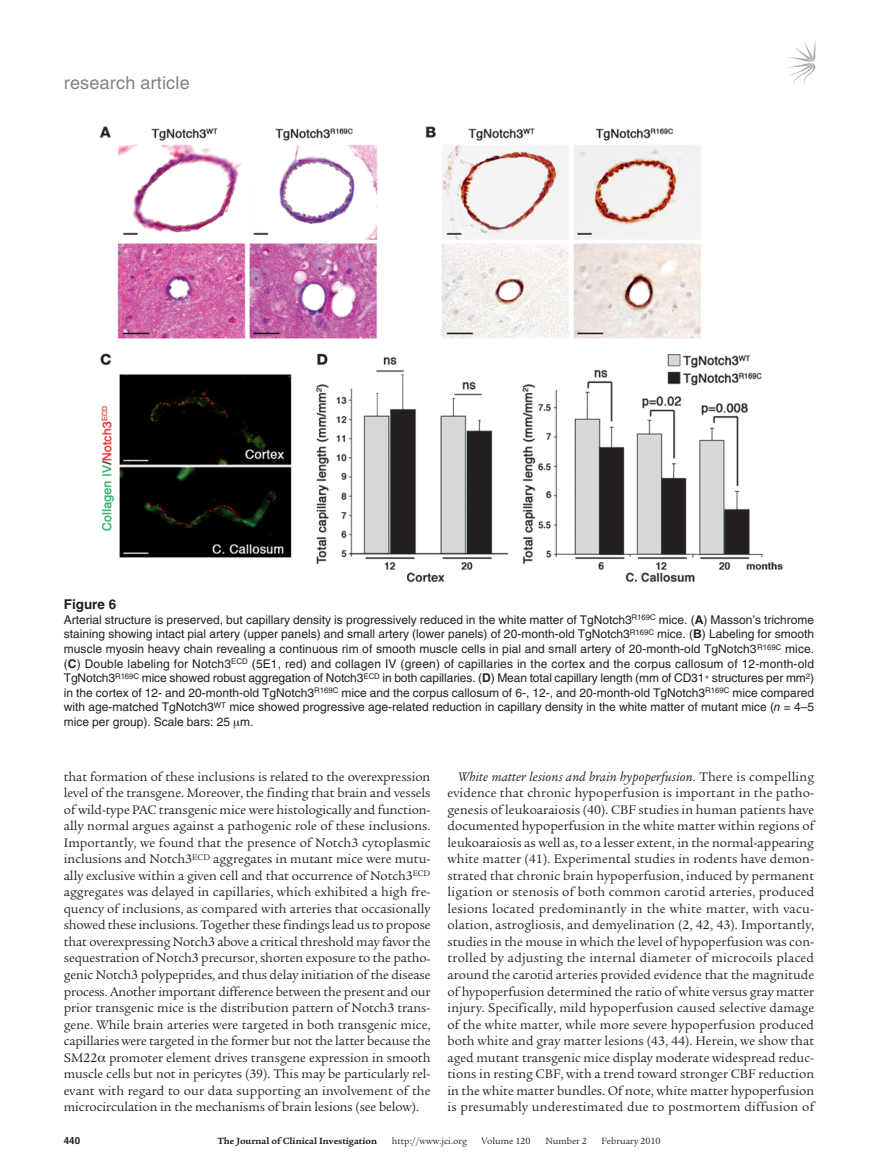
<style>
.page{position:relative;width:878px;height:1174px;background:#fff}
.page>*{position:absolute;margin:0;border:0;box-sizing:border-box;transform-origin:0 0}
.t1{font:18px "Helvetica LT Std";letter-spacing:.01em;color:#808285}
.t2{font:13.5px/16.5px "Legacy Serif Std";letter-spacing:.005em;color:#231f20;text-align:justify}
.t3{font:700 13.5px "Helvetica LT Std";color:#231f20}
.t4{font:12px/14.7px "Helvetica LT Std";color:#231f20;text-align:justify}
.t5{font:9.75px "Legacy Serif Std";color:#231f20}
.t6{font:700 9.75px "Legacy Serif Std";color:#231f20}
.t7{font:700 9.75px "Helvetica LT Std";color:#231f20}
.s1{font-weight:700}
.s2{font-style:italic}
</style>
<div class="page">
<svg style="left:789px;top:41px;width:26px;height:44px"></svg>
<img style="left:99px;top:126px;width:684px;height:457px">
<h1 class="t1" style="left:64px;top:72px;width:127px">research article</h1>
<p class="t3" style="left:64px;top:596px;width:54px">Figure 6</p>
<p class="t4" style="left:64px;top:612px;width:751px">Arterial structure is preserved, but capillary density is progressively reduced in the white matter of TgNotch3<sup>R169C</sup> mice. (<span class="s1">A</span>) Masson’s trichrome staining showing intact pial artery (upper panels) and small artery (lower panels) of 20-month-old TgNotch3<sup>R169C</sup> mice. (<span class="s1">B</span>) Labeling for smooth muscle myosin heavy chain revealing a continuous rim of smooth muscle cells in pial and small artery of 20-month-old TgNotch3<sup>R169C</sup> mice. (<span class="s1">C</span>) Double labeling for Notch3<sup>ECD</sup> (5E1, red) and collagen IV (green) of capillaries in the cortex and the corpus callosum of 12-month-old TgNotch3<sup>R169C</sup> mice showed robust aggregation of Notch3<sup>ECD</sup> in both capillaries. (<span class="s1">D</span>) Mean total capillary length (mm of CD31<sup>+</sup> structures per mm<sup>2</sup>) in the cortex of 12- and 20-month-old TgNotch3<sup>R169C</sup> mice and the corpus callosum of 6-, 12-, and 20-month-old TgNotch3<sup>R169C</sup> mice compared with age-matched TgNotch3<sup>WT</sup> mice showed progressive age-related reduction in capillary density in the white matter of mutant mice (<span class="s2">n</span> = 4–5 mice per group). Scale bars: 25 m.</p>
<p class="t2" style="left:64px;top:768px;width:368px">that formation of these inclusions is related to the overexpression level of the transgene. Moreover, the finding that brain and vessels of wild-type PAC transgenic mice were histologically and function&shy;ally normal argues against a pathogenic role of these inclusions.<br>Importantly, we found that the presence of Notch3 cytoplasmic inclusions and Notch3<sup>ECD</sup> aggregates in mutant mice were mutu&shy;ally exclusive within a given cell and that occurrence of Notch3<sup>ECD </sup>aggregates was delayed in capillaries, which exhibited a high fre&shy;quency of inclusions, as compared with arteries that occasionally showed these inclusions. Together these findings lead us to propose that overexpressing Notch3 above a critical threshold may favor the sequestration of Notch3 precursor, shorten exposure to the patho&shy;genic Notch3 polypeptides, and thus delay initiation of the disease process. Another important difference between the present and our prior transgenic mice is the distribution pattern of Notch3 trans&shy;gene. While brain arteries were targeted in both transgenic mice, capillaries were targeted in the former but not the latter because the SM22 promoter element drives transgene expression in smooth muscle cells but not in pericytes (39). This may be particularly rel&shy;evant with regard to our data supporting an involvement of the microcirculation in the mechanisms of brain lesions (see below).</p>
<p class="t2" style="left:447px;top:768px;width:368px;text-indent:11px"><span class="s2">White matter lesions and brain hypoperfusion</span>. There is compelling evidence that chronic hypoperfusion is important in the patho&shy;genesis of leukoaraiosis (40). CBF studies in human patients have documented hypoperfusion in the white matter within regions of leukoaraiosis as well as, to a lesser extent, in the normal-appearing white matter (41). Experimental studies in rodents have demon&shy;strated that chronic brain hypoperfusion, induced by permanent ligation or stenosis of both common carotid arteries, produced lesions located predominantly in the white matter, with vacu&shy;olation, astrogliosis, and demyelination (2, 42, 43). Importantly, studies in the mouse in which the level of hypoperfusion was con&shy;trolled by adjusting the internal diameter of microcoils placed around the carotid arteries provided evidence that the magnitude of hypoperfusion determined the ratio of white versus gray matter injury. Specifically, mild hypoperfusion caused selective damage of the white matter, while more severe hypoperfusion produced both white and gray matter lesions (43, 44). Herein, we show that aged mutant transgenic mice display moderate widespread reduc&shy;tions in resting CBF, with a trend toward stronger CBF reduction in the white matter bundles. Of note, white matter hypoperfusion is presumably underestimated due to postmortem diffusion of</p>
<p class="t7" style="left:64px;top:1134px;width:18px">440</p>
<p class="t6" style="left:217px;top:1135px;width:161px">The Journal of Clinical Investigation</p>
<p class="t5" style="left:391px;top:1135px;width:77px">http://www.jci.org</p>
<p class="t5" style="left:481px;top:1135px;width:50px">Volume 120</p>
<p class="t5" style="left:545px;top:1135px;width:43px">Number 2</p>
<p class="t5" style="left:601px;top:1135px;width:61px">February 2010</p>
</div>
